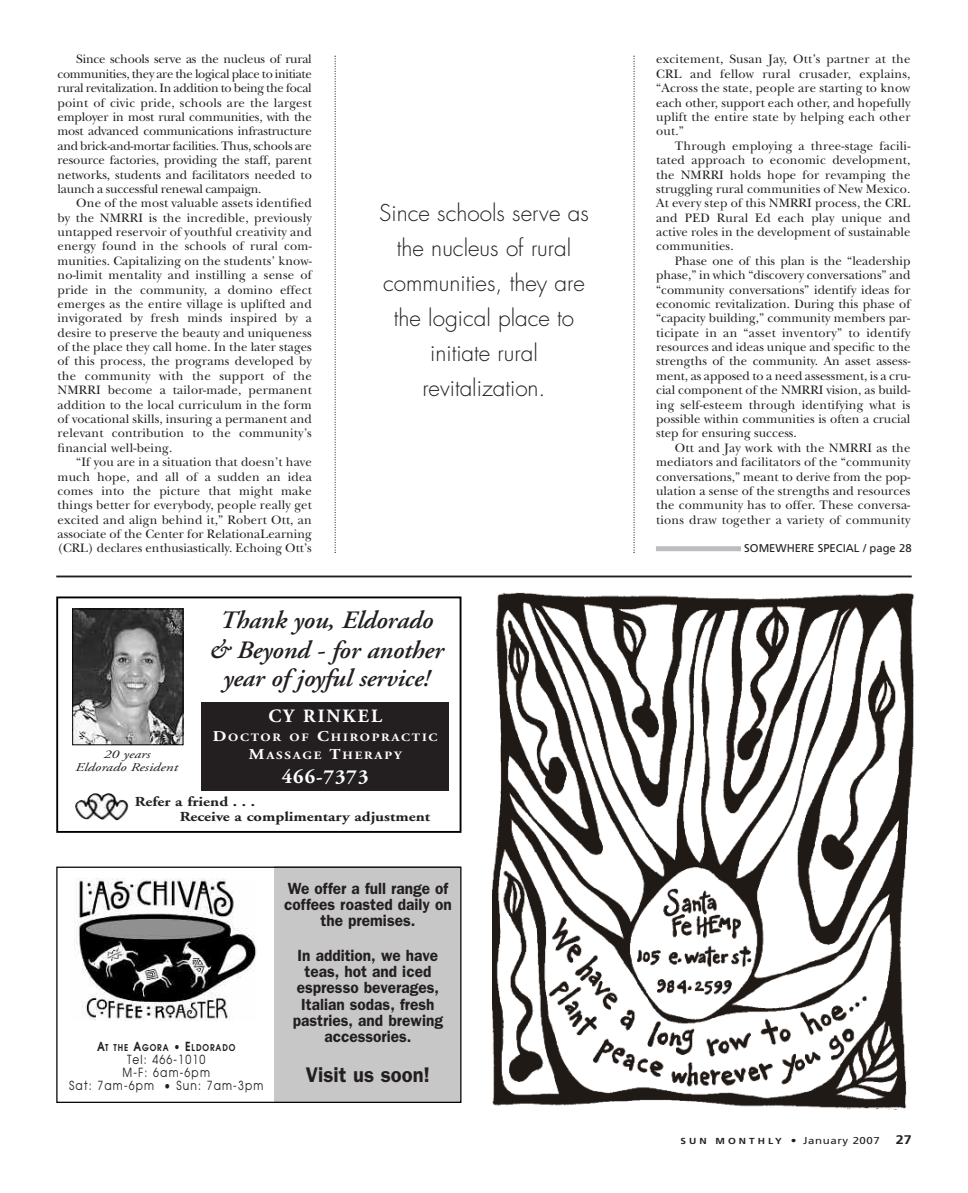
<style>
.page{position:relative;width:968px;height:1193px;background:#fff}
.page>*{position:absolute;margin:0;border:0;box-sizing:border-box;transform-origin:0 0}
.t1{font:25px/30.2px "Adobe Garamond Semibold Italic+HYCXIK";color:#231f20;text-align:center;scale:1.05 1}
.t2{font:300 22.5px/35px "Futura";color:#231f20;text-align:center}
.t3{font:21.25px "Franklin Gothic Demi+KOOFCL";color:#231f20;scale:.95 1}
.t4{font:20px "Adobe Garamond Bold+GYJEYT";letter-spacing:.05em;color:#fff}
.t5{font:18.75px "Adobe Garamond Bold+GYJEYT";letter-spacing:.105em;color:#fff}
.t6{font:16.25px/16.2px "Franklin Gothic Demi+KOOFCL";color:#231f20;text-align:center;scale:.95 1}
.t7{font:13.75px/15px "Adobe Garamond Bold+GYJEYT";color:#231f20;scale:1.2 1}
.t8{font:12.75px/14.4px "New Baskerville";letter-spacing:.005em;color:#231f20;text-align:justify}
.t9{font:12.5px/13.1px "Avant Garde Book+QVIZSK";color:#231f20;text-align:center;scale:.85 1}
.t10{font:700 12.5px "Frutiger";color:#231f20;scale:1.15 1}
.t11{font:11.88px/13.1px "Adobe Garamond Italic+XKIOPM";color:#231f20;text-align:center;scale:1.3 1}
.t12{font:11.25px/18px "Adobe Garamond Bold+GYJEYT";letter-spacing:.14em;color:#fff;text-align:center;scale:1.15 1}
.t13{font:11.25px "Frutiger";color:#231f20}
.t14{font:10px "Frutiger";letter-spacing:.05em;color:#231f20;scale:1.15 1}
.t15{font:9.38px "Avant Garde Demi+PHOZGW";letter-spacing:.11em;color:#231f20;scale:.85 1}
.s1{font-size:15px}
.s2{font-size:12.5px}
.s3{font-weight:700;font-size:8.75px}
</style>
<div class="page">
<svg style="left:334px;top:56px;width:2px;height:497px"></svg>
<svg style="left:633px;top:56px;width:1px;height:497px"></svg>
<hr style="left:56px;top:575px;width:855px;height:2px;background:#231f20">
<div style="left:656px;top:546px;width:85px;height:5px;background:#bcbdc0"></div>
<img style="left:492px;top:592px;width:423px;height:517px">
<div style="left:274px;top:866px;width:186px;height:236px;background:#c7c7c7"></div>
<img style="left:74px;top:878px;width:182px;height:142px">
<div style="left:56px;top:866px;width:405px;height:236px;border:1px solid #000"></div>
<div style="left:56px;top:596px;width:405px;height:236px;border:2px solid #000"></div>
<img style="left:74px;top:610px;width:107px;height:133px">
<div style="left:72px;top:608px;width:111px;height:137px;border:1px solid #000"></div>
<div style="left:201px;top:702px;width:248px;height:89px;background:#231f20"></div>
<img style="left:75px;top:793px;width:54px;height:28px">
<p class="t8" style="left:57px;top:54px;width:256px;text-indent:19px">Since schools serve as the nucleus of rural communities, they are the logical place to initiate rural revitalization. In addition to being the focal point of civic pride, schools are the largest employer in most rural communities, with the most advanced communications infrastructure and brick-and-mortar facilities. Thus, schools are resource factories, providing the staff, parent networks, students and facilitators needed to launch a successful renewal campaign.</p>
<p class="t8" style="left:57px;top:198px;width:256px;text-indent:19px">One of the most valuable assets identified by the NMRRI is the incredible, previously untapped reservoir of youthful creativity and energy found in the schools of rural com&shy;munities. Capitalizing on the students’ know&shy;no-limit mentality and instilling a sense of pride in the community, a domino effect emerges as the entire village is uplifted and invigorated by fresh minds inspired by a desire to preserve the beauty and uniqueness of the place they call home. In the later stages of this process, the programs developed by the community with the support of the NMRRI become a tailor-made, permanent addition to the local curriculum in the form of vocational skills, insuring a permanent and relevant contribution to the community’s financial well-being.</p>
<p class="t8" style="left:57px;top:456px;width:256px;text-indent:19px">“If you are in a situation that doesn’t have much hope, and all of a sudden an idea comes into the picture that might make things better for everybody, people really get excited and align behind it,” Robert Ott, an associate of the Center for RelationaLearning (CRL) declares enthusiastically. Echoing Ott’s</p>
<h2 class="t2" style="left:379px;top:197px;width:211px">Since schools serve as the nucleus of rural communities, they are the logical place to initiate rural revitalization.</h2>
<h1 class="t1" style="left:208px;top:607px;width:227px">Thank you, Eldorado &amp; Beyond - for another</h1>
<h1 class="t1" style="left:222px;top:664px;width:202px">year ofjoyful service!</h1>
<h3 class="t5" style="left:268px;top:708px;width:115px">CY RINKEL</h3>
<p class="t12" style="left:213px;top:729px;width:197px"><span class="s1">D</span>OCTOR OF <span class="s1">C</span>HIROPRACTIC<br><span class="s1">M</span>ASSAGE <span class="s1">T</span>HERAPY</p>
<h3 class="t4" style="left:282px;top:768px;width:88px">466-7373</h3>
<p class="t11" style="left:75px;top:749px;width:82px">20 years<br>Eldorado Resident</p>
<p class="t7" style="left:180px;top:795px;width:210px;text-indent:-45px">Refer a friend . . .<br>Receive a complimentary adjustment</p>
<p class="t15" style="left:97px;top:1042px;width:164px"><span class="s2">A</span>T THE <span class="s2">A</span>GORA <span class="s2">• E</span>LDORADO</p>
<p class="t9" style="left:69px;top:1053px;width:230px">Tel: 466-1010<br>M-F: 6am-6pm<br>Sat: 7am-6pm • Sun: 7am-3pm</p>
<p class="t6" style="left:284px;top:880px;width:178px">We offer a full range of coffees roasted daily on the premises.</p>
<p class="t6" style="left:293px;top:947px;width:159px">In addition, we have teas, hot and iced espresso beverages,<br>Italian sodas, fresh pastries, and brewing accessories.</p>
<h3 class="t3" style="left:306px;top:1062px;width:132px">Visit us soon!</h3>
<p class="t8" style="left:656px;top:54px;width:256px">excitement, Susan Jay, Ott’s partner at the CRL and fellow rural crusader, explains, “Across the state, people are starting to know each other, support each other, and hopefully uplift the entire state by helping each other out.”</p>
<p class="t8" style="left:656px;top:140px;width:256px;text-indent:19px">Through employing a three-stage facili&shy;tated approach to economic development, the NMRRI holds hope for revamping the struggling rural communities of New Mexico.<br>At every step of this NMRRI process, the CRL and PED Rural Ed each play unique and active roles in the development of sustainable communities.</p>
<p class="t8" style="left:656px;top:255px;width:256px;text-indent:19px">Phase one of this plan is the “leadership phase,” in which “discovery conversations” and “community conversations” identify ideas for economic revitalization. During this phase of “capacity building,” community members par&shy;ticipate in an “asset inventory” to identify resources and ideas unique and specific to the strengths of the community. An asset assess&shy;ment, as apposed to a need assessment, is a cru&shy;cial component of the NMRRI vision, as build&shy;ing self-esteem through identifying what is possible within communities is often a crucial step for ensuring success.</p>
<p class="t8" style="left:656px;top:442px;width:256px;text-indent:19px">Ott and Jay work with the NMRRI as the mediators and facilitators of the “community conversations,” meant to derive from the pop&shy;ulation a sense of the strengths and resources the community has to offer. These conversa&shy;tions draw together a variety of community</p>
<p class="t13" style="left:744px;top:544px;width:169px">SOMEWHERE SPECIAL / page 28</p>
<p class="t14" style="left:680px;top:1136px;width:175px"><span class="s3">SUN MONTHLY</span> • January2007</p>
<p class="t10" style="left:895px;top:1134px;width:15px">27</p>
</div>
